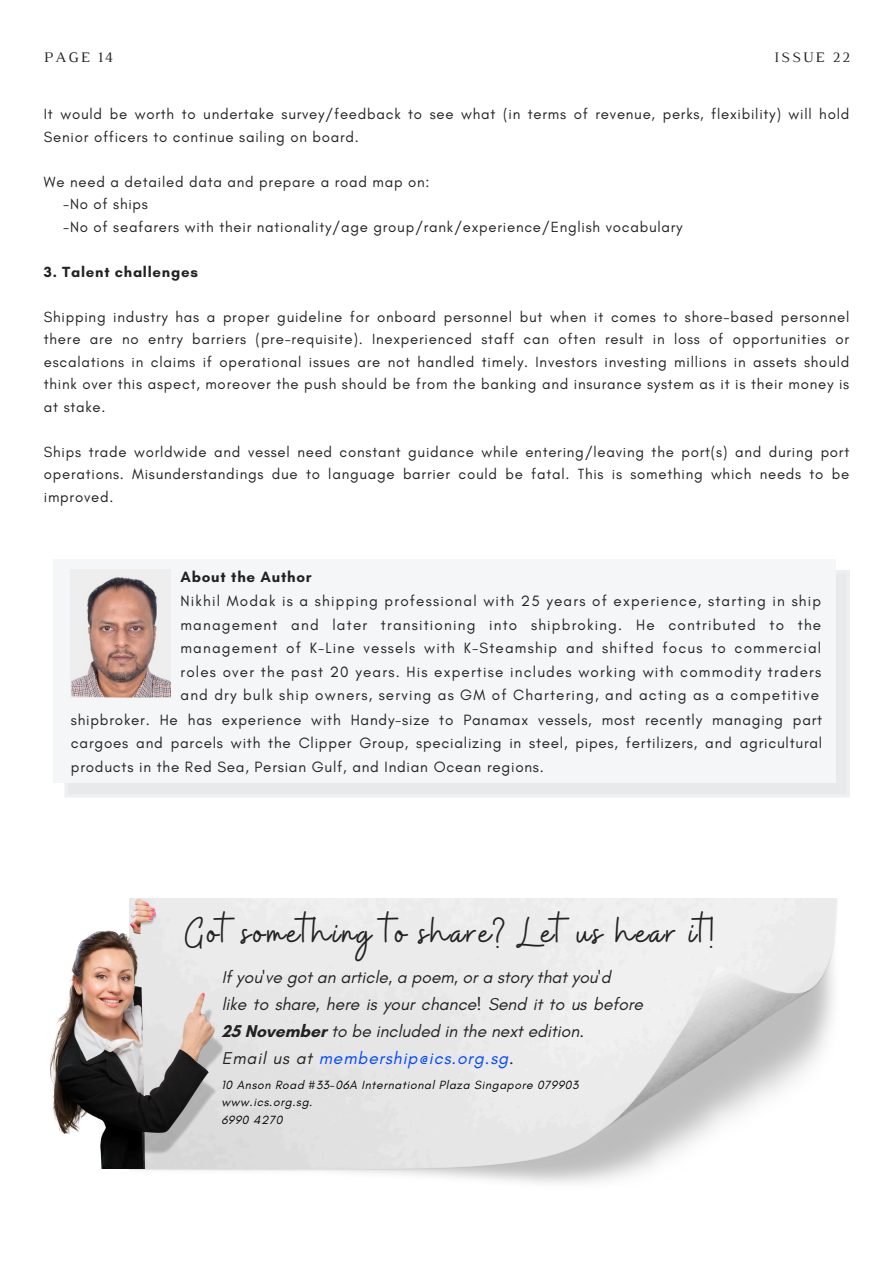
<style>
.page{position:relative;width:894px;height:1264px;background:#fff}
.page>*{position:absolute;margin:0;border:0;box-sizing:border-box;transform-origin:0 0}
.t1{font:43.5px "Buffalo";letter-spacing:.05em;color:#222}
.t2{font:italic 17.4px/27px "Glacial Indifference";color:#222}
.t3{font:15.15px/23.7px "Glacial Indifference";letter-spacing:.075em;color:#222}
.t4{font:15px/22.5px "Glacial Indifference";letter-spacing:.05em;color:#222}
.t5{font:700 15px "Glacial Indifference";letter-spacing:.05em;color:#222}
.t6{font:14.85px "Luthier";letter-spacing:.14em;color:#222}
.t7{font:italic 12.15px "Glacial Indifference";letter-spacing:.05em;color:#000}
.s1{font-weight:700}
.s2{font-weight:700;font-style:normal}
.s3{color:#0047ff}
.s4{font-style:normal}
</style>
<div class="page">
<div style="left:65px;top:570px;width:784px;height:227px;background:#e7e9ea"></div>
<div style="left:54px;top:559px;width:781px;height:224px;background:#f5f6f8"></div>
<img style="left:70px;top:572px;width:100px;height:125px">
<img style="left:129px;top:898px;width:708px;height:286px">
<img style="left:50px;top:899px;width:172px;height:269px">
<h5 class="t6" style="left:44px;top:52px;width:71px">PAGE 14</h5>
<h5 class="t6" style="left:773px;top:52px;width:78px">ISSUE 22</h5>
<h3 class="t4" style="left:44px;top:103px;width:806px">It would be worth to undertake survey/feedback to see what (in terms of revenue, perks, flexibility) will hold<br>Senior officers to continue sailing on board.</h3>
<h3 class="t4" style="left:63px;top:170px;width:620px;text-indent:-19px">We need a detailed data and prepare a road map on:<br>-No of ships<br>-No of seafarers with their nationality/age group/rank/experience/English vocabulary</h3>
<h5 class="t5" style="left:44px;top:262px;width:155px">3. Talent challenges</h5>
<h5 class="t4" style="left:44px;top:305px;width:806px;text-align:justify">Shipping industry has a proper guideline for onboard personnel but when it comes to shore-based personnel there are no entry barriers (pre-requisite). Inexperienced staff can often result in loss of opportunities or escalations in claims if operational issues are not handled timely. Investors investing millions in assets should think over this aspect, moreover the push should be from the banking and insurance system as it is their money is at stake.</h5>
<h4 class="t4" style="left:44px;top:440px;width:806px;text-align:justify">Ships trade worldwide and vessel need constant guidance while entering/leaving the port(s) and during port operations. Misunderstandings due to language barrier could be fatal. This is something which needs to be improved.</h4>
<h5 class="t3" style="left:180px;top:565px;width:642px"><span class="s1">About the Author<br></span>Nikhil Modak is a shipping professional with 25 years of experience, starting in ship management and later transitioning into shipbroking. He contributed to the management of K-Line vessels with K-Steamship and shifted focus to commercial roles over the past 20 years. His expertise includes working with commodity traders and dry bulk ship owners, serving as GM of Chartering, and acting as a competitive</h5>
<h5 class="t3" style="left:71px;top:707px;width:752px;text-align:justify">shipbroker. He has experience with Handy-size to Panamax vessels, most recently managing part cargoes and parcels with the Clipper Group, specializing in steel, pipes, fertilizers, and agricultural products in the Red Sea, Persian Gulf, and Indian Ocean regions.</h5>
<h2 class="t1" style="left:185px;top:904px;width:530px">Got something to share? Let us hear it!</h2>
<p class="t2" style="left:222px;top:963px;width:422px">If you've got an article, a poem, or a story that you'd<br>like to share, here is your chance! Send it to us before <span class="s2">25 November</span> to be included in the next edition.<br>Email us at <span class="s3">membership@ics.org.sg</span><span class="s4">.</span></p>
<p class="t7" style="left:221px;top:1077px;width:358px">10 Anson Road #33-06A International Plaza Singapore 079903</p>
<p class="t7" style="left:221px;top:1094px;width:92px">www.ics.org.sg.</p>
<p class="t7" style="left:221px;top:1111px;width:63px">6990 4270</p>
</div>
